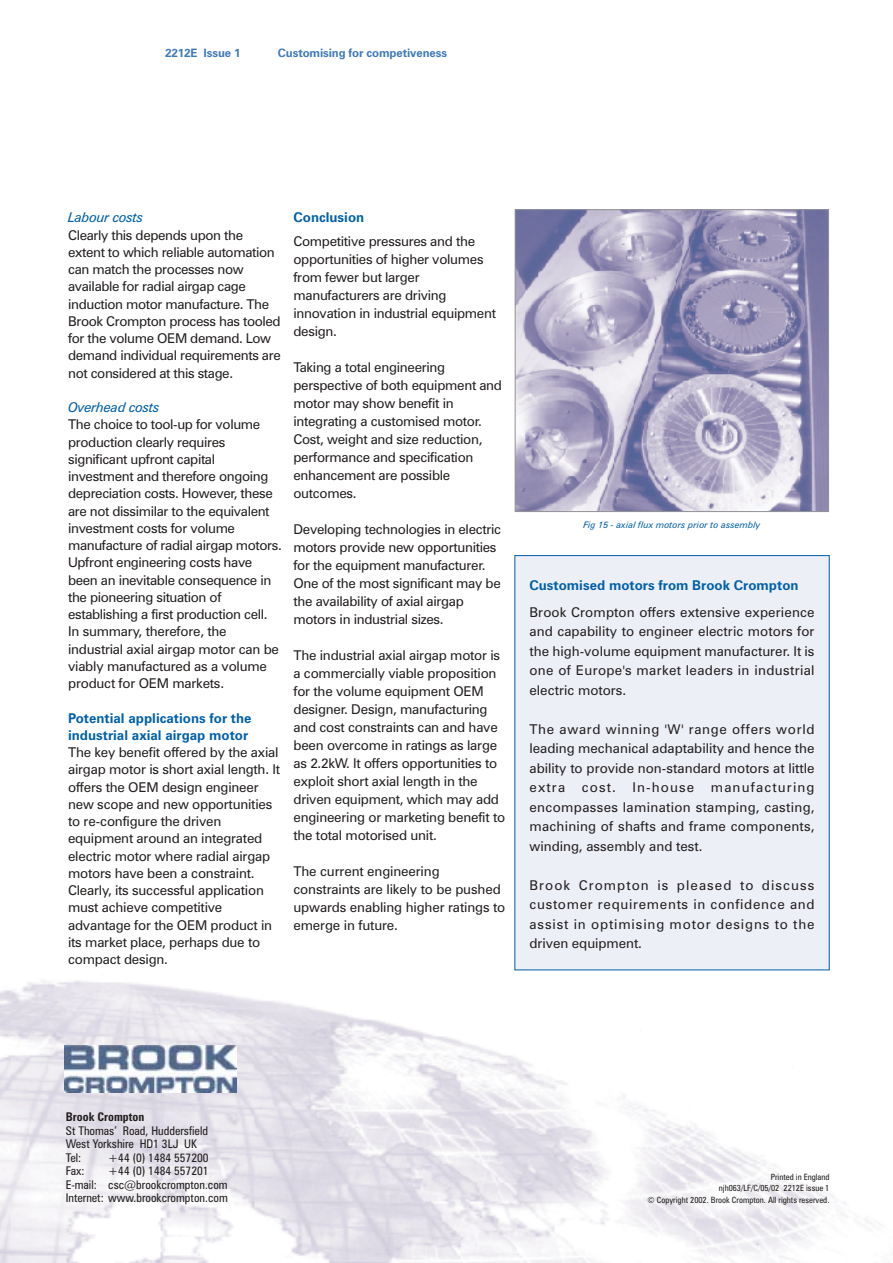
<style>
.page{position:relative;width:893px;height:1263px;background:#fff}
.page>*{position:absolute;margin:0;border:0;box-sizing:border-box;transform-origin:0 0}
.t1{font:13.5px/17.2px "Zurich BT";letter-spacing:-.02em;color:#231f1f}
.t2{font:700 13.5px/17.2px "Zurich BT";color:#0060a9}
.t3{font:italic 13.5px "Zurich BT";letter-spacing:-.03em;color:#0060a9}
.t4{font:condensed 12px/13.5px "Zurich BT";color:#231f1f}
.t5{font:700 condensed 12px "Zurich BT";color:#231f1f}
.t6{font:700 11.7px "Zurich BT";letter-spacing:-.01em;color:#3f79b9}
.t7{font:italic 9px "Zurich BT";color:#0060a9}
.t8{font:condensed 8.7px/11.2px "Zurich BT";color:#231f1f;text-align:right}
</style>
<div class="page">
<img style="left:0;top:980px;width:879px;height:283px">
<img style="left:65px;top:1045px;width:172px;height:48px">
<img style="left:516px;top:211px;width:310px;height:299px">
<div style="left:514px;top:209px;width:314px;height:303px;border:1px solid #939497"></div>
<div style="left:515px;top:556px;width:314px;height:414px;background:#edeff7"></div>
<p class="t6" style="left:165px;top:49px;width:77px">2212E Issue 1</p>
<p class="t6" style="left:278px;top:49px;width:171px">Customising for competiveness</p>
<p class="t3" style="left:68px;top:213px;width:77px">Labour costs</p>
<p class="t1" style="left:68px;top:227px;width:214px">Clearly this depends upon the extent to which reliable automation can match the processes now available for radial airgap cage induction motor manufacture. The<br>Brook Crompton process has tooled for the volume OEM demand. Low demand individual requirements are not considered at this stage.</p>
<p class="t3" style="left:68px;top:402px;width:93px">Overhead costs</p>
<p class="t1" style="left:68px;top:417px;width:215px">The choice to tool-up for volume production clearly requires significant upfront capital investment and therefore ongoing depreciation costs. However, these are not dissimilar to the equivalent investment costs for volume manufacture of radial airgap motors.<br>Upfront engineering costs have been an inevitable consequence in the pioneering situation of establishing a first production cell.<br>In summary, therefore, the industrial axial airgap motor can be viably manufactured as a volume product for OEM markets.</p>
<p class="t2" style="left:68px;top:710px;width:185px">Potential applications for the industrial axial airgap motor</p>
<p class="t1" style="left:68px;top:745px;width:213px">The key benefit offered by the axial airgap motor is short axial length. It offers the OEM design engineer new scope and new opportunities to re-configure the driven equipment around an integrated electric motor where radial airgap motors have been a constraint.<br>Clearly, its successful application must achieve competitive advantage for the OEM product in its market place, perhaps due to compact design.</p>
<p class="t2" style="left:293px;top:210px;width:72px">Conclusion</p>
<p class="t1" style="left:293px;top:234px;width:204px;line-height:18px">Competitive pressures and the opportunities of higher volumes from fewer but larger manufacturers are driving innovation in industrial equipment design.</p>
<p class="t1" style="left:293px;top:360px;width:210px;line-height:18px">Taking a total engineering perspective of both equipment and motor may show benefit in integrating a customised motor.<br>Cost, weight and size reduction, performance and specification enhancement are possible outcomes.</p>
<p class="t1" style="left:293px;top:522px;width:209px;line-height:18px">Developing technologies in electric motors provide new opportunities for the equipment manufacturer.<br>One of the most significant may be the availability of axial airgap motors in industrial sizes.</p>
<p class="t1" style="left:293px;top:648px;width:213px;line-height:18px">The industrial axial airgap motor is a commercially viable proposition for the volume equipment OEM designer. Design, manufacturing and cost constraints can and have been overcome in ratings as large as 2.2kW. It offers opportunities to exploit short axial length in the driven equipment, which may add engineering or marketing benefit to the total motorised unit.</p>
<p class="t1" style="left:293px;top:864px;width:213px;line-height:18px">The current engineering constraints are likely to be pushed upwards enabling higher ratings to emerge in future.</p>
<p class="t7" style="left:583px;top:522px;width:179px">Fig 15 - axial flux motors prior to assembly</p>
<p class="t2" style="left:529px;top:578px;width:270px">Customised motors from Brook Crompton</p>
<p class="t1" style="left:529px;top:604px;width:286px;line-height:19.5px;text-align:justify">Brook Crompton offers extensive experience and capability to engineer electric motors for the high-volume equipment manufacturer. It is one of Europe's market leaders in industrial electric motors.</p>
<p class="t1" style="left:529px;top:721px;width:286px;line-height:19.5px;text-align:justify">The award winning 'W' range offers world leading mechanical adaptability and hence the ability to provide non-standard motors at little extra cost. In-house manufacturing encompasses lamination stamping, casting, machining of shafts and frame components, winding, assembly and test.</p>
<p class="t1" style="left:529px;top:877px;width:286px;line-height:19.5px;text-align:justify">Brook Crompton is pleased to discuss customer requirements in confidence and assist in optimising motor designs to the driven equipment.</p>
<p class="t5" style="left:66px;top:1112px;width:80px">Brook Crompton</p>
<p class="t4" style="left:66px;top:1125px;width:144px">St Thomas’ Road, Huddersfield<br>West Yorkshire HD1 3LJ UK<br>Tel:</p>
<p class="t4" style="left:108px;top:1152px;width:102px">+44 (0) 1484 557200</p>
<p class="t4" style="left:66px;top:1165px;width:163px;text-indent:43px">+44 (0) 1484 557201<br>E-mail: csc@brookcrompton.com<br>Internet: www.brookcrompton.com</p>
<p class="t4" style="left:66px;top:1165px;width:20px">Fax:</p>
<p class="t8" style="left:647px;top:1172px;width:183px">Printed in England<br>njh063/LF/C/05/02 2212E issue 1<br>© Copyright 2002. Brook Crompton. All rights reserved.</p>
</div>
